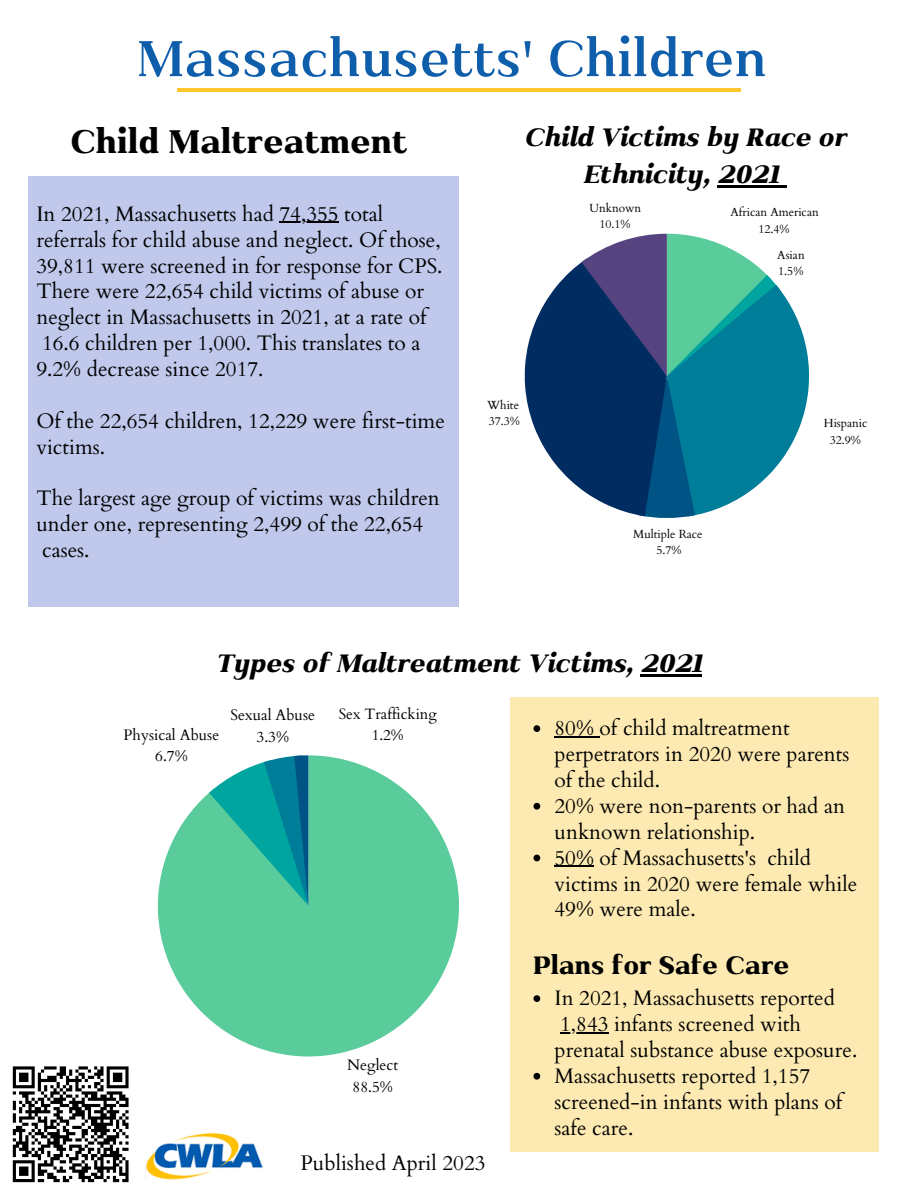
<style>
.page{position:relative;width:918px;height:1188px;background:#fff}
.page>*{position:absolute;margin:0;border:0;box-sizing:border-box;transform-origin:0 0}
.t1{font:600 60px "Kulachat Serif";color:#0f5eac}
.t2{font:800 39px "Kulachat Serif";color:#000}
.t3{font:italic 800 30px/37.2px "Kulachat Serif";color:#000;text-align:center}
.t4{font:800 30px "Kulachat Serif";color:#000}
.t5{font:21px/25.8px "Cardo";color:#000}
.t6{font:15.3px/21.1px "Cardo";color:#000;text-align:center}
.t7{font:15px/20.2px "Cardo";color:#000;text-align:center}
.t8{font:11.85px/16.2px "Cardo";color:#000;text-align:center}
</style>
<div class="page">
<div style="left:28px;top:177px;width:431px;height:430px;background:#c0c8ec"></div>
<svg style="left:525px;top:234px;width:284px;height:284px"></svg>
<svg style="left:158px;top:755px;width:301px;height:301px;fill:#5acc9c"></svg>
<svg style="left:209px;top:755px;width:99px;height:151px"></svg>
<div style="left:510px;top:697px;width:369px;height:455px;background:#fdeab2"></div>
<hr style="left:177px;top:88px;width:564px;height:3px;background:#ffc62e">
<hr style="left:280px;top:222px;width:59px;height:1px;background:#000">
<hr style="left:640px;top:674px;width:62px;height:3px;background:#000">
<svg style="left:533px;top:725px;width:7px;height:7px"></svg>
<hr style="left:555px;top:736px;width:45px;height:2px;background:#000">
<svg style="left:533px;top:803px;width:7px;height:7px"></svg>
<svg style="left:533px;top:855px;width:7px;height:6px"></svg>
<hr style="left:555px;top:866px;width:39px;height:1px;background:#000">
<svg style="left:533px;top:995px;width:7px;height:7px"></svg>
<hr style="left:560px;top:1032px;width:49px;height:1px;background:#000">
<svg style="left:533px;top:1073px;width:7px;height:7px"></svg>
<hr style="left:717px;top:185px;width:62px;height:2px;background:#000">
<svg style="left:779px;top:185px;width:8px;height:2px"></svg>
<img style="left:146px;top:1133px;width:117px;height:47px">
<svg style="left:12px;top:1066px;width:117px;height:117px"></svg>
<h1 class="t1" style="left:137px;top:20px;width:631px">Massachusetts' Children</h1>
<h2 class="t2" style="left:71px;top:116px;width:338px">Child Maltreatment</h2>
<p class="t5" style="left:36px;top:201px;width:408px">In 2021, Massachusetts had 74,355 total referrals for child abuse and neglect. Of those, 39,811 were screened in for response for CPS.<br>There were 22,654 child victims of abuse or neglect in Massachusetts in 2021, at a rate of 16.6 children per 1,000. This translates to a 9.2% decrease since 2017.</p>
<p class="t5" style="left:36px;top:408px;width:410px">Of the 22,654 children, 12,229 were first-time victims.</p>
<p class="t5" style="left:36px;top:486px;width:405px">The largest age group of victims was children under one, representing 2,499 of the 22,654 cases.</p>
<h3 class="t3" style="left:524px;top:117px;width:323px">Child Victims by Race or<br>Ethnicity, 2021</h3>
<p class="t8" style="left:487px;top:397px;width:34px;text-align:left">White<br>37.3%</p>
<p class="t8" style="left:589px;top:200px;width:53px">Unknown<br>10.1%</p>
<p class="t8" style="left:730px;top:205px;width:90px">African American<br>12.4%</p>
<p class="t8" style="left:777px;top:247px;width:29px;text-align:left">Asian<br>1.5%</p>
<p class="t8" style="left:633px;top:526px;width:71px">Multiple Race<br>5.7%</p>
<p class="t8" style="left:824px;top:416px;width:45px">Hispanic<br>32.9%</p>
<h3 class="t3" style="left:216px;top:643px;width:488px">Types of Maltreatment Victims, 2021</h3>
<p class="t5" style="left:555px;top:716px;width:304px">80% of child maltreatment perpetrators in 2020 were parents of the child.<br>20% were non-parents or had an unknown relationship.<br>50% of Massachusetts's child victims in 2020 were female while<br>49% were male.</p>
<p class="t7" style="left:339px;top:705px;width:100px">Sex Trafficking<br>1.2%</p>
<p class="t6" style="left:231px;top:705px;width:86px">Sexual Abuse<br>3.3%</p>
<p class="t6" style="left:124px;top:725px;width:97px">Physical Abuse<br>6.7%</p>
<p class="t6" style="left:347px;top:1055px;width:53px">Neglect<br>88.5%</p>
<p class="t5" style="left:301px;top:1150px;width:186px">Published April 2023</p>
<h3 class="t4" style="left:533px;top:946px;width:257px">Plans for Safe Care</h3>
<p class="t5" style="left:555px;top:986px;width:304px">In 2021, Massachusetts reported<br>1,843 infants screened with prenatal substance abuse exposure.<br>Massachusetts reported 1,157 screened-in infants with plans of safe care.</p>
</div>
